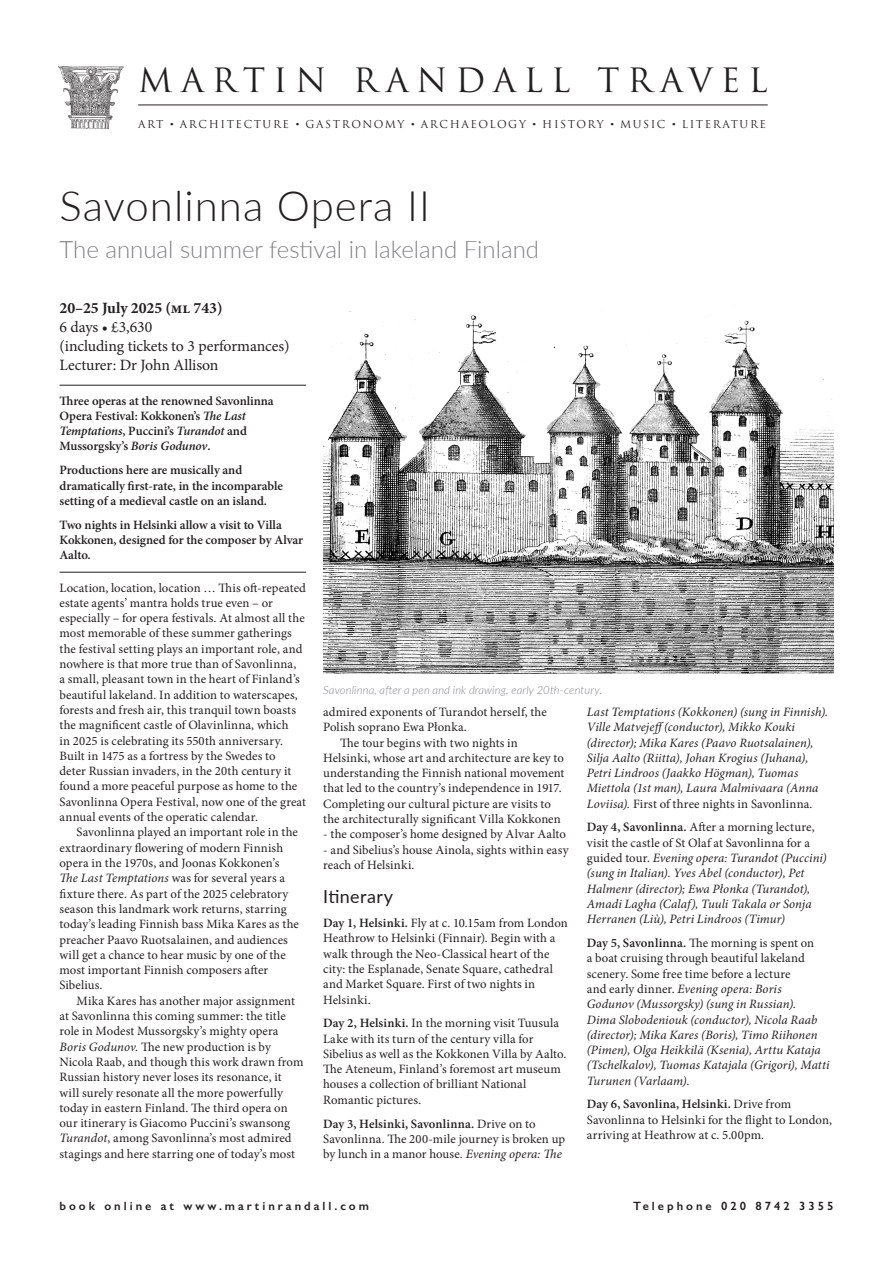
<style>
.page{position:relative;width:893px;height:1263px;background:#fff}
.page>*{position:absolute;margin:0;border:0;box-sizing:border-box;transform-origin:0 0}
.A1_A_tour_title{font:300 42px "Lato";letter-spacing:.025em;color:#231f20}
.MRT_header_22_5_Trajan{font:32.7px "Trajan Pro";letter-spacing:.245em;color:#231f20}
.A2_Tour_subtitle{font:300 24px "Lato";color:#808285}
.D3_Itinerary_heading{font:18px "Lato";letter-spacing:.02em;color:#231f20}
.B2_Dates_line_2_Min{font:15.75px "Minion Pro";letter-spacing:-.005em;color:#231f20}
.B3_Dates_line_3___4_Min{font:15.75px "Minion Pro";letter-spacing:-.005em;color:#231f20}
.B1_Dates_line_1_bld_Min{font:700 15.75px "Minion Pro";letter-spacing:-.005em;color:#231f20}
.D2_Introduction{font:12.75px/15.3px "Minion Pro";letter-spacing:.005em;color:#231f20}
.D4_Itinerary{font:italic 12.75px/15.3px "Minion Pro";letter-spacing:.005em;color:#231f20}
.D1_Introduction_first_para{font:12.75px/15.3px "Minion Pro";letter-spacing:.01em;color:#231f20}
.D4_Itinerary-2{font:12.75px/15.3px "Minion Pro";letter-spacing:.005em;color:#231f20}
.C1_Highlights_top_rule{font:600 12.75px/15.3px "Minion Pro";letter-spacing:-.005em;color:#231f20}
.C2_Highlights_no_rule{font:600 12.75px/15.3px "Minion Pro";letter-spacing:-.005em;color:#231f20}
.C3_Highlights_bottom_rule{font:600 12.75px/15.3px "Minion Pro";letter-spacing:-.005em;color:#231f20}
.t1{font:600 12px "Gill Sans";letter-spacing:.25em;color:#231f20}
.Illustration_caption{font:italic 300 11.25px "Lato";letter-spacing:.015em;color:#808285}
.MRT_subtitle_8_Trajan{font:10.65px "Trajan Pro";letter-spacing:.15em;color:#231f20}
.s1{font-family:"Adobe Caslon Pro"}
.s2{font-style:italic}
.s3{font-weight:600}
.s4{font-style:normal}
.s5{font-weight:600;font-style:normal}
</style>
<div class="page">
<img style="left:58px;top:66px;width:66px;height:63px">
<hr style="left:138px;top:105px;width:630px;height:1px;background:#231f20">
<hr style="left:60px;top:385px;width:246px;height:1px;background:#231f20">
<hr style="left:60px;top:572px;width:246px;height:1px;background:#231f20">
<img style="left:323px;top:310px;width:510px;height:363px">
<p class="MRT_header_22_5_Trajan" style="left:138px;top:59px;width:631px">MARTIN RANDALL TRAVEL</p>
<p class="MRT_subtitle_8_Trajan" style="left:138px;top:117px;width:629px">ART <span class="s1">•</span> ARCHITECTURE <span class="s1">•</span> GASTRONOMY <span class="s1">•</span> ARCHAEOLOGY <span class="s1">•</span> HISTORY <span class="s1">•</span> MUSIC <span class="s1">•</span> LITERATURE</p>
<p class="A1_A_tour_title" style="left:60px;top:177px;width:372px">Savonlinna Opera II</p>
<p class="A2_Tour_subtitle" style="left:60px;top:233px;width:481px">The annual summer festival in lakeland Finland</p>
<p class="B1_Dates_line_1_bld_Min" style="left:60px;top:297px;width:164px">20–25 July 2025 (ml 743)</p>
<p class="B2_Dates_line_2_Min" style="left:60px;top:317px;width:94px">6 days • £3,630</p>
<p class="B2_Dates_line_2_Min" style="left:60px;top:336px;width:232px">(including tickets to 3 performances)</p>
<p class="B3_Dates_line_3___4_Min" style="left:60px;top:354px;width:161px">Lecturer: Dr John Allison</p>
<p class="C1_Highlights_top_rule" style="left:60px;top:393px;width:216px">Three operas at the renowned Savonlinna Opera Festival: Kokkonen’s <span class="s2">The Last Temptations</span>, Puccini’s <span class="s2">Turandot</span> and Mussorgsky’s <span class="s2">Boris Godunov</span>.</p>
<p class="C2_Highlights_no_rule" style="left:60px;top:462px;width:225px">Productions here are musically and dramatically first-rate, in the incomparable setting of a medieval castle on an island.</p>
<p class="C3_Highlights_bottom_rule" style="left:60px;top:517px;width:245px">Two nights in Helsinki allow a visit to Villa<br>Kokkonen, designed for the composer by Alvar<br>Aalto.</p>
<p class="D1_Introduction_first_para" style="left:60px;top:580px;width:248px">Location, location, location … This oft-repeated estate agents’ mantra holds true even – or especially – for opera festivals. At almost all the most memorable of these summer gatherings the festival setting plays an important role, and nowhere is that more true than of Savonlinna,<br>a small, pleasant town in the heart of Finland’s beautiful lakeland. In addition to waterscapes, forests and fresh air, this tranquil town boasts the magnificent castle of Olavinlinna, which<br>in 2025 is celebrating its 550th anniversary.<br>Built in 1475 as a fortress by the Swedes to<br>deter Russian invaders, in the 20th century it found a more peaceful purpose as home to the Savonlinna Opera Festival, now one of the great annual events of the operatic calendar.</p>
<p class="D2_Introduction" style="left:60px;top:825px;width:241px;text-indent:17px">Savonlinna played an important role in the extraordinary flowering of modern Finnish opera in the 1970s, and Joonas Kokkonen’s <span class="s2">The Last Temptations</span> was for several years a fixture there. As part of the 2025 celebratory season this landmark work returns, starring today’s leading Finnish bass Mika Kares as the preacher Paavo Ruotsalainen, and audiences will get a chance to hear music by one of the most important Finnish composers after Sibelius.</p>
<p class="D2_Introduction" style="left:60px;top:993px;width:245px;text-indent:17px">Mika Kares has another major assignment at Savonlinna this coming summer: the title role in Modest Mussorgsky’s mighty opera <span class="s2">Boris Godunov.</span> The new production is by Nicola Raab, and though this work drawn from Russian history never loses its resonance, it will surely resonate all the more powerfully today in eastern Finland. The third opera on our itinerary is Giacomo Puccini’s swansong <span class="s2">Turandot</span>, among Savonlinna’s most admired stagings and here starring one of today’s most</p>
<p class="Illustration_caption" style="left:323px;top:682px;width:280px">Savonlinna, after a pen and ink drawing, early 20th-century.</p>
<p class="D2_Introduction" style="left:323px;top:704px;width:225px">admired exponents of Turandot herself, the<br>Polish soprano Ewa Płonka.</p>
<p class="D2_Introduction" style="left:323px;top:735px;width:243px;text-indent:17px">The tour begins with two nights in Helsinki, whose art and architecture are key to understanding the Finnish national movement that led to the country’s independence in 1917.<br>Completing our cultural picture are visits to the architecturally significant Villa Kokkonen</p>
<p class="D2_Introduction" style="left:323px;top:827px;width:244px">- the composer’s home designed by Alvar Aalto</p>
<p class="D2_Introduction" style="left:323px;top:842px;width:247px">- and Sibelius’s house Ainola, sights within easy reach of Helsinki.</p>
<p class="D3_Itinerary_heading" style="left:323px;top:884px;width:72px">Itinerary</p>
<p class="D4_Itinerary-2" style="left:323px;top:915px;width:246px"><span class="s3">Day 1, Helsinki.</span> Fly at c. 10.15am from London Heathrow to Helsinki (Finnair). Begin with a walk through the Neo-Classical heart of the city: the Esplanade, Senate Square, cathedral and Market Square. First of two nights in Helsinki.</p>
<p class="D4_Itinerary-2" style="left:323px;top:1015px;width:245px"><span class="s3">Day 2, Helsinki.</span> In the morning visit Tuusula Lake with its turn of the century villa for Sibelius as well as the Kokkonen Villa by Aalto.<br>The Ateneum, Finland’s foremost art museum houses a collection of brilliant National Romantic pictures.</p>
<p class="D4_Itinerary-2" style="left:323px;top:1116px;width:243px"><span class="s3">Day 3, Helsinki, Savonlinna.</span> Drive on to<br>Savonlinna. The 200-mile journey is broken up by lunch in a manor house<span class="s2">. Evening opera: The</span></p>
<p class="D4_Itinerary" style="left:587px;top:704px;width:243px">Last Temptations (Kokkonen) (sung in Finnish).<br>Ville Matvejeff(conductor), Mikko Kouki (director); Mika Kares (Paavo Ruotsalainen), Silja Aalto (Riitta), Johan Krogius (Juhana), Petri Lindroos (Jaakko Högman), Tuomas Miettola (1st man), Laura Malmivaara (Anna Loviisa). <span class="s4">First of three nights in Savonlinna.</span></p>
<p class="D4_Itinerary" style="left:587px;top:820px;width:241px"><span class="s5">Day 4, Savonlinna.</span> <span class="s4">After a morning lecture, visit the castle of St Olaf at Savonlinna for a guided tour.</span> Evening opera: Turandot (Puccini) (sung in Italian). Yves Abel (conductor), Pet Halmenr (director); Ewa Płonka (Turandot), Amadi Lagha (Calaf), Tuuli Takala or Sonja Herranen (Liù), Petri Lindroos (Timur)</p>
<p class="D4_Itinerary" style="left:587px;top:935px;width:244px"><span class="s5">Day 5, Savonlinna.</span> <span class="s4">The morning is spent on<br>a boat cruising through beautiful lakeland scenery. Some free time before a lecture<br>and early dinner.</span> Evening opera: Boris Godunov (Mussorgsky) (sung in Russian).<br>Dima Slobodeniouk (conductor), Nicola Raab (director); Mika Kares (Boris), Timo Riihonen (Pimen), Olga Heikkilä (Ksenia), Arttu Kataja (Tschelkalov), Tuomas Katajala (Grigori), Matti Turunen (Varlaam).</p>
<p class="D4_Itinerary-2" style="left:587px;top:1097px;width:247px"><span class="s3">Day 6, Savonlina, Helsinki.</span> Drive from<br>Savonlinna to Helsinki for the flight to London, arriving at Heathrow at c. 5.00pm.</p>
<p class="t1" style="left:60px;top:1199px;width:311px">book online at www.martinrandall.com</p>
<p class="t1" style="left:633px;top:1199px;width:202px">Telephone 020 8742 3355</p>
</div>
